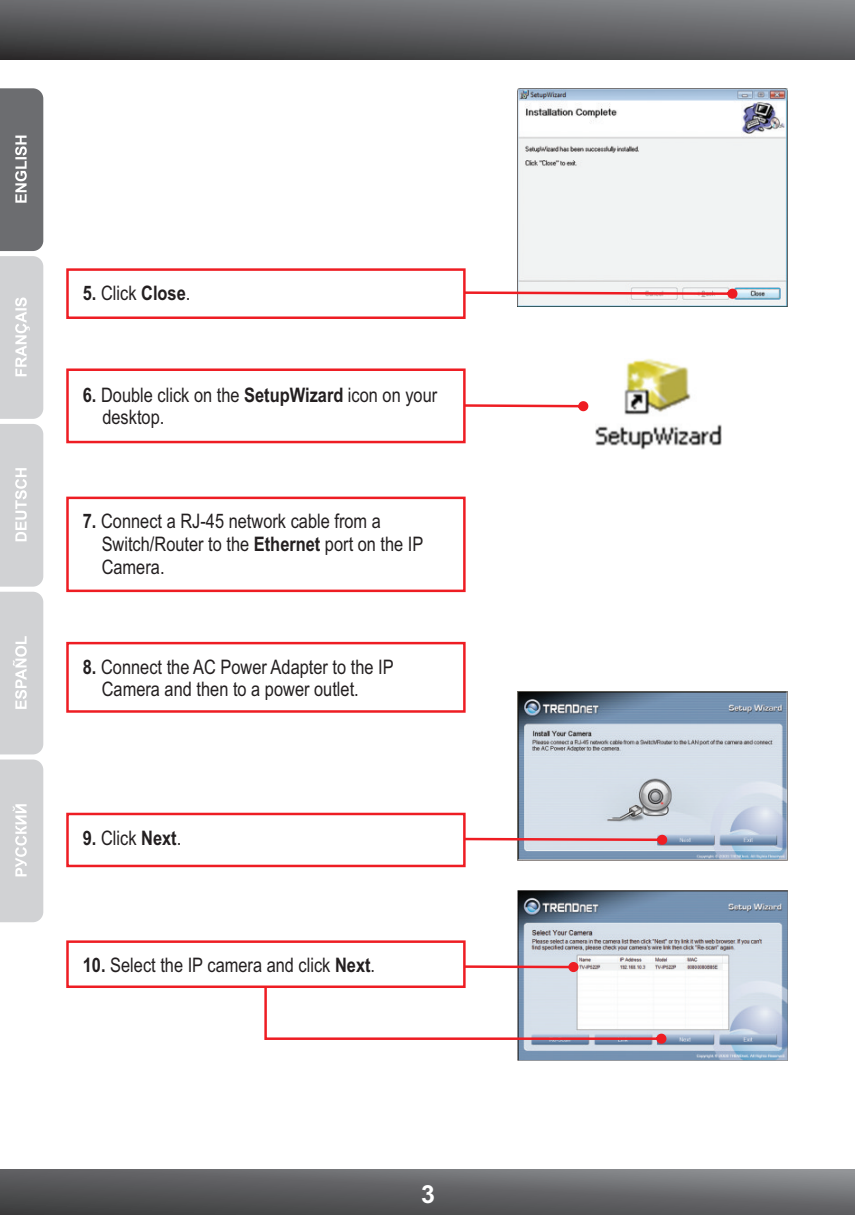
<style>
.page{position:relative;width:855px;height:1215px;background:#fff}
.page>*{position:absolute;margin:0;border:0;box-sizing:border-box;transform-origin:0 0}
.t1{font:700 25px "Arial";color:#fff}
.t2{font:20px/22.8px "Arial Narrow";color:#231f20}
.t3{font:700 20px "Arial Narrow";color:#231f20}
.s1{font-weight:400}
.s2{font-weight:700}
</style>
<div class="page">
<img style="left:518px;top:891px;width:270px;height:169px">
<svg style="left:0;top:0;width:855px;height:59px;background:#5e5e61"></svg>
<svg style="left:0;top:1170px;width:855px;height:45px;background:#606163"></svg>
<svg style="left:0;top:88px;width:43px;height:666px;background:#bdbec0"></svg>
<svg style="left:0;top:760px;width:43px;height:162px;background:#d3d4d6"></svg>
<img style="left:518px;top:691px;width:270px;height:169px">
<svg style="left:66px;top:496px;width:400px;height:97px"></svg>
<svg style="left:66px;top:641px;width:400px;height:72px"></svg>
<img style="left:518px;top:88px;width:270px;height:219px">
<svg style="left:66px;top:267px;width:671px;height:52px"></svg>
<img style="left:596px;top:359px;width:126px;height:91px">
<svg style="left:66px;top:368px;width:522px;height:76px"></svg>
<svg style="left:66px;top:811px;width:601px;height:57px"></svg>
<svg style="left:66px;top:939px;width:600px;height:105px"></svg>
<p class="t3" style="left:83px;top:286px;width:109px">5. <span class="s1">Click</span> Close<span class="s1">.</span></p>
<p class="t2" style="left:102px;top:385px;width:336px;text-indent:-20px"><span class="s2">6.</span> Double click on the <span class="s2">SetupWizard</span> icon on your desktop.</p>
<p class="t2" style="left:102px;top:512px;width:323px;text-indent:-19px"><span class="s2">7.</span> Connect a RJ-45 network cable from a<br>Switch/Router to the <span class="s2">Ethernet</span> port on the IP<br>Camera.</p>
<p class="t2" style="left:102px;top:657px;width:294px;text-indent:-19px"><span class="s2">8.</span> Connect the AC Power Adapter to the IP<br>Camera and then to a power outlet.</p>
<p class="t3" style="left:83px;top:830px;width:100px">9. <span class="s1">Click</span> Next<span class="s1">.</span></p>
<p class="t2" style="left:83px;top:956px;width:294px"><span class="s2">10.</span> Select the IP camera and click <span class="s2">Next</span>.</p>
<p class="t1" style="left:421px;top:1185px;width:15px">3</p>
</div>
